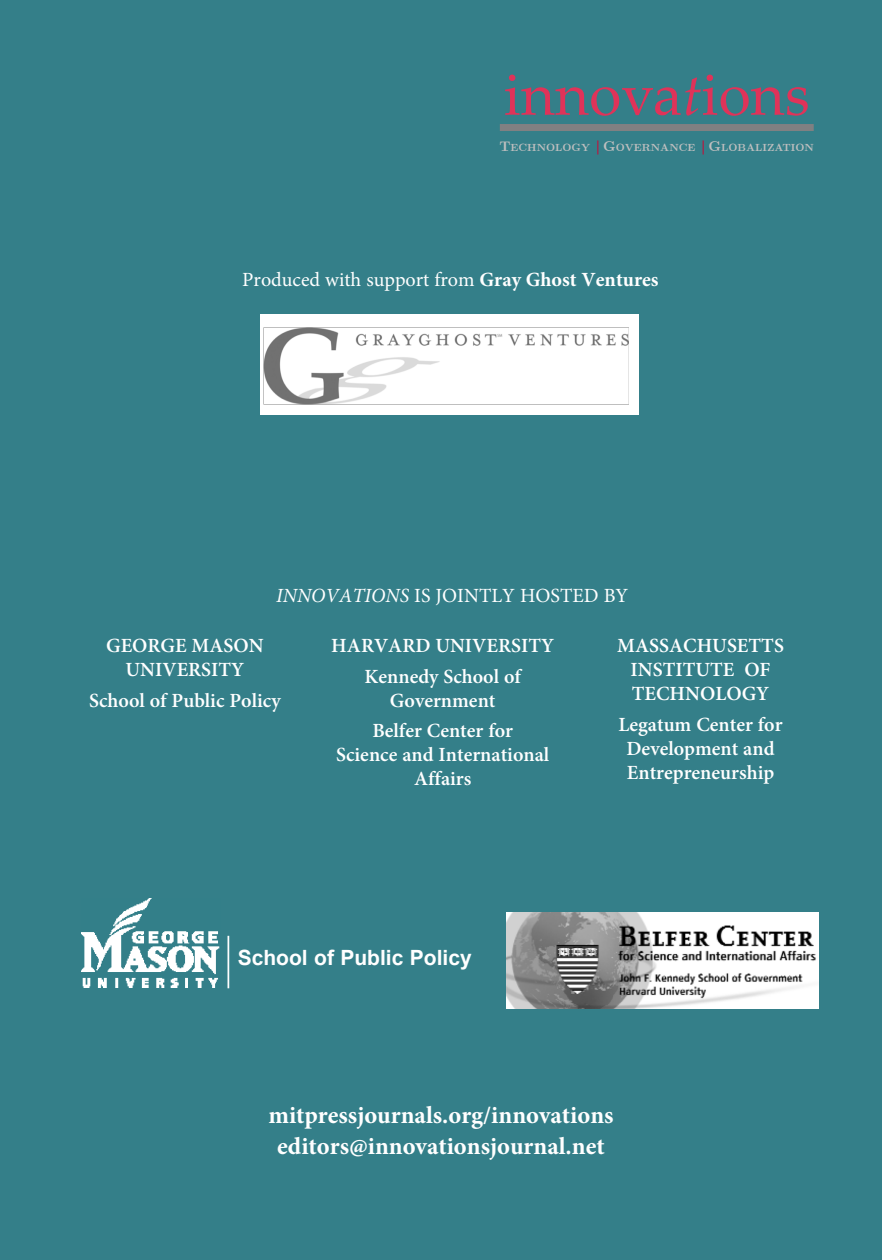
<style>
.page{position:relative;width:882px;height:1260px;background:#347f89}
.page>*{position:absolute;margin:0;border:0;box-sizing:border-box;transform-origin:0 0}
.t1{font:58.62px "Palatino Linotype";color:#df3359}
.t2{font:700 24.5px/30.8px "Minion Pro";color:#fff;text-align:center}
.t3{font:700 21px "Arial";color:#fff}
.t4{font:600 20.12px/24.2px "Minion Pro";color:#fff;text-align:center}
.t5{font:20.12px "Minion Pro";color:#fff}
.t6{font:10.5px "Cmbx 10";color:#bfbfbf}
.s1{font-style:italic}
.s2{font-size:14px}
.s3{font-family:"Minion Pro";font-size:14px;color:#d70030}
.s4{font-weight:700}
</style>
<div class="page">
<div style="left:500px;top:124px;width:314px;height:7px;background:#808082"></div>
<img style="left:82px;top:898px;width:138px;height:90px">
<img style="left:507px;top:912px;width:311px;height:97px">
<hr style="left:228px;top:936px;width:1px;height:52px;background:#fff">
<img style="left:260px;top:314px;width:378px;height:101px">
<h1 class="t1" style="left:504px;top:53px;width:307px">innova<span class="s1">t</span>ions</h1>
<p class="t6" style="left:499px;top:144px;width:316px"><span class="s2">T</span>ECHNOLOGY <span class="s3">|</span> <span class="s2">G</span>OVERNANCE <span class="s3">|</span> <span class="s2">G</span>LOBALIZATION</p>
<p class="t5" style="left:242px;top:271px;width:418px">Produced with support from <span class="s4">Gray Ghost Ventures</span></p>
<p class="t5" style="left:276px;top:587px;width:354px"><span class="s1">INNOVATIONS</span> IS JOINTLY HOSTED BY</p>
<p class="t4" style="left:106px;top:635px;width:159px">GEORGE MASON<br>UNIVERSITY</p>
<p class="t4" style="left:89px;top:690px;width:193px">School of Public Policy</p>
<p class="t4" style="left:331px;top:632px;width:224px;line-height:30.4px">HARVARD UNIVERSITY<br>Kennedy School of</p>
<p class="t4" style="left:372px;top:687px;width:142px;line-height:30.4px">Government<br>Belfer Center for</p>
<p class="t4" style="left:336px;top:745px;width:215px">Science and International<br>Affairs</p>
<p class="t4" style="left:617px;top:635px;width:168px">MASSACHUSETTS<br>INSTITUTE OF<br>TECHNOLOGY</p>
<p class="t4" style="left:619px;top:714px;width:166px">Legatum Center for<br>Development and<br>Entrepreneurship</p>
<p class="t3" style="left:238px;top:946px;width:235px">School of Public Policy</p>
<p class="t2" style="left:268px;top:1102px;width:347px">mitpressjournals.org/innovations editors@innovationsjournal.net</p>
</div>
